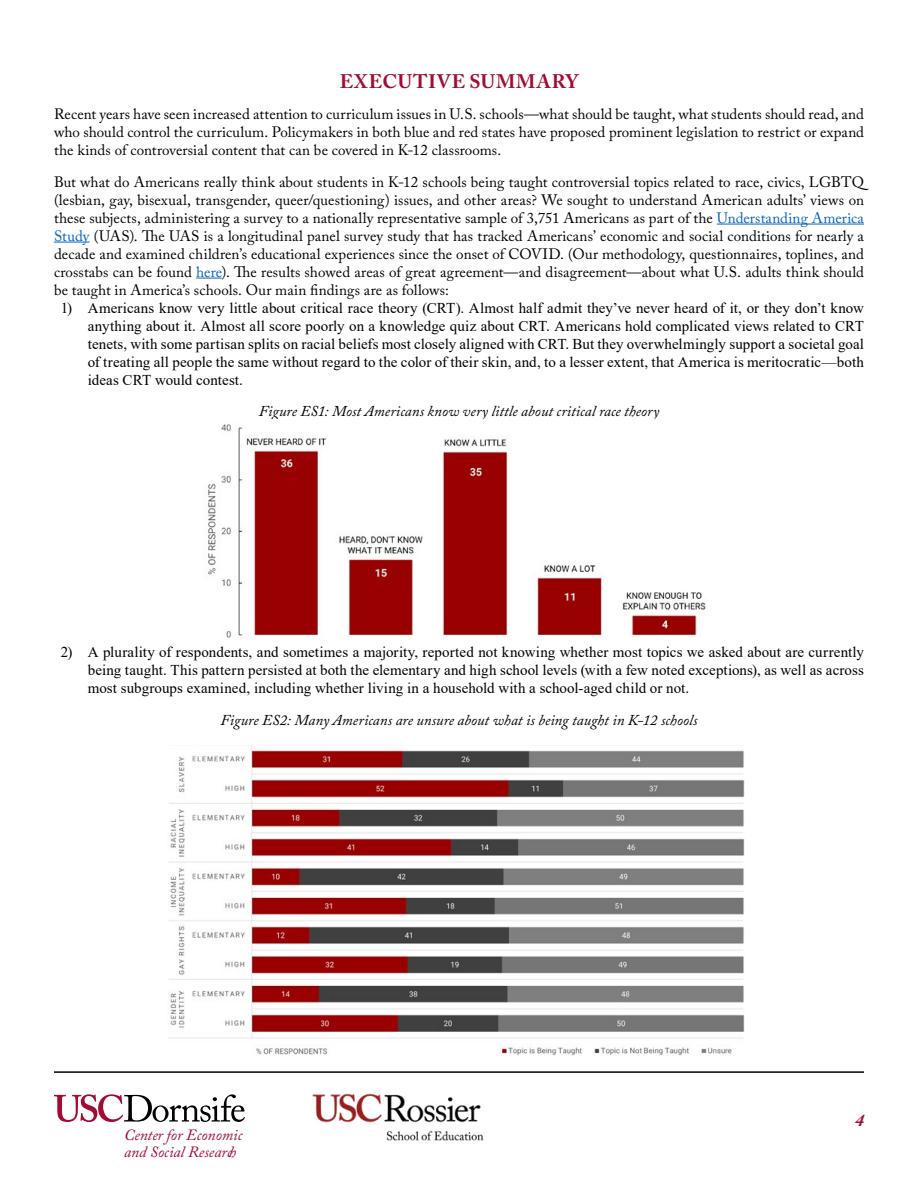
<style>
.page{position:relative;width:918px;height:1188px;background:#fff}
.page>*{position:absolute;margin:0;border:0;box-sizing:border-box;transform-origin:0 0}
.t1{font:700 19.5px "Adobe Caslon Pro";letter-spacing:.045em;color:#a30b35}
.t2{font:italic 700 18px "Adobe Caslon Pro";color:#a30b35}
.t3{font:italic 15.6px/17px "Adobe Caslon Pro";color:#a30b35}
.t4{font:15px/18px "Adobe Caslon Pro";letter-spacing:.005em;color:#000;text-align:justify}
.t5{font:15px/18px "Times New Roman";letter-spacing:.005em;color:#000;text-align:justify}
.t6{font:italic 15px "Adobe Caslon Pro";letter-spacing:.005em;color:#000}
.s1{color:#0563c1}
</style>
<div class="page">
<svg style="left:54px;top:1094px;width:191px;height:28px"></svg>
<hr style="left:54px;top:1071px;width:810px;height:2px;background:#000">
<img style="left:291px;top:1071px;width:215px;height:70px">
<hr style="left:717px;top:224px;width:147px;height:1px;background:#0563c1">
<hr style="left:54px;top:242px;width:36px;height:1px;background:#0563c1">
<svg style="left:196px;top:278px;width:26px;height:1px"></svg>
<img style="left:208px;top:424px;width:498px;height:214px">
<img style="left:169px;top:746px;width:576px;height:310px">
<h1 class="t1" style="left:340px;top:69px;width:240px">EXECUTIVE SUMMARY</h1>
<p class="t4" style="left:54px;top:105px;width:812px">Recent years have seen increased attention to curriculum issues in U.S. schools—what should be taught, what students should read, and who should control the curriculum. Policymakers in both blue and red states have proposed prominent legislation to restrict or expand the kinds of controversial content that can be covered in K-12 classrooms.</p>
<p class="t4" style="left:54px;top:172px;width:812px">But what do Americans really think about students in K-12 schools being taught controversial topics related to race, civics, LGBTQ (lesbian, gay, bisexual, transgender, queer/questioning) issues, and other areas? We sought to understand American adults’ views on these subjects, administering a survey to a nationally representative sample of 3,751 Americans as part of the <span class="s1">Understanding America Study</span> (UAS). The UAS is a longitudinal panel survey study that has tracked Americans’ economic and social conditions for nearly a decade and examined children’s educational experiences since the onset of COVID. (Our methodology, questionnaires, toplines, and crosstabs can be found <span class="s1">here</span>). The results showed areas of great agreement—and disagreement—about what U.S. adults think should be taught in America’s schools. Our main findings are as follows:</p>
<p class="t5" style="left:88px;top:298px;width:778px;text-indent:-27px">1) Americans know very little about critical race theory (CRT). Almost half admit they’ve never heard of it, or they don’t know anything about it. Almost all score poorly on a knowledge quiz about CRT. Americans hold complicated views related to CRT tenets, with some partisan splits on racial beliefs most closely aligned with CRT. But they overwhelmingly support a societal goal of treating all people the same without regard to the color of their skin, and, to a lesser extent, that America is meritocratic—both ideas CRT would contest.</p>
<p class="t6" style="left:259px;top:402px;width:402px">Figure ES1: Most Americans know very little about critical race theory</p>
<p class="t5" style="left:88px;top:643px;width:778px;text-indent:-27px">2) A plurality of respondents, and sometimes a majority, reported not knowing whether most topics we asked about are currently being taught. This pattern persisted at both the elementary and high school levels (with a few noted exceptions), as well as across most subgroups examined, including whether living in a household with a school-aged child or not.</p>
<p class="t6" style="left:221px;top:711px;width:478px">Figure ES2: Many Americans are unsure about what is being taught in K-12 schools</p>
<p class="t3" style="left:124px;top:1127px;width:120px">Center for Economic and Social Research</p>
<p class="t2" style="left:855px;top:1109px;width:10px">4</p>
</div>
